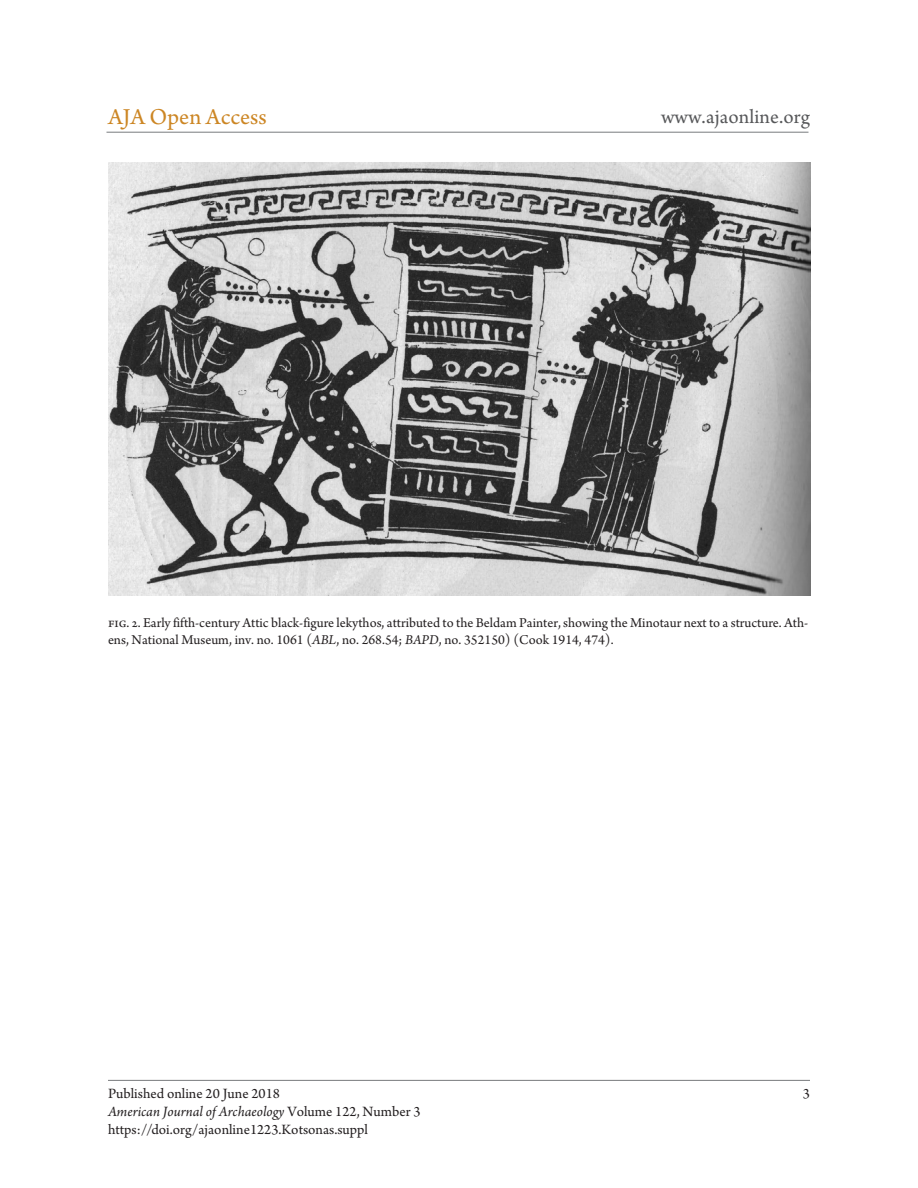
<style>
.page{position:relative;width:918px;height:1188px;background:#fff}
.page>*{position:absolute;margin:0;border:0;box-sizing:border-box;transform-origin:0 0}
.t1{font:24px "Arno Pro";color:#cc8624}
.t2{font:21px "Arno Pro";letter-spacing:.005em;color:#57585a}
.t3{font:15px/18px "Arno Pro";color:#231f20}
.AJAonline_fig_captio{font:14.25px/16.5px "Arno Pro";color:#231f20}
.s1{font-style:italic}
</style>
<div class="page">
<hr style="left:108px;top:1080px;width:702px;height:1px;background:#787a7d">
<hr style="left:106px;top:132px;width:702px;height:1px;background:#787a7d">
<img style="left:108px;top:162px;width:702px;height:434px">
<h1 class="t1" style="left:108px;top:103px;width:160px">AJA Open Access</h1>
<h2 class="t2" style="left:661px;top:104px;width:150px">www.ajaonline.org</h2>
<p class="AJAonline_fig_captio" style="left:108px;top:616px;width:702px">fig. 2. Early fifth-century Attic black-figure lekythos, attributed to the Beldam Painter, showing the Minotaur next to a structure. Ath&shy;ens, National Museum, inv. no. 1061 (<span class="s1">ABL</span>, no. 268.54; <span class="s1">BAPD</span>, no. 352150) (Cook 1914, 474).</p>
<p class="t3" style="left:108px;top:1086px;width:174px">Published online 20 June 2018</p>
<p class="t3" style="left:803px;top:1086px;width:9px">3</p>
<p class="t3" style="left:108px;top:1104px;width:314px"><span class="s1">American Journal of Archaeology</span> Volume 122, Number 3 https://doi.org/ajaonline1223.Kotsonas.suppl</p>
</div>
